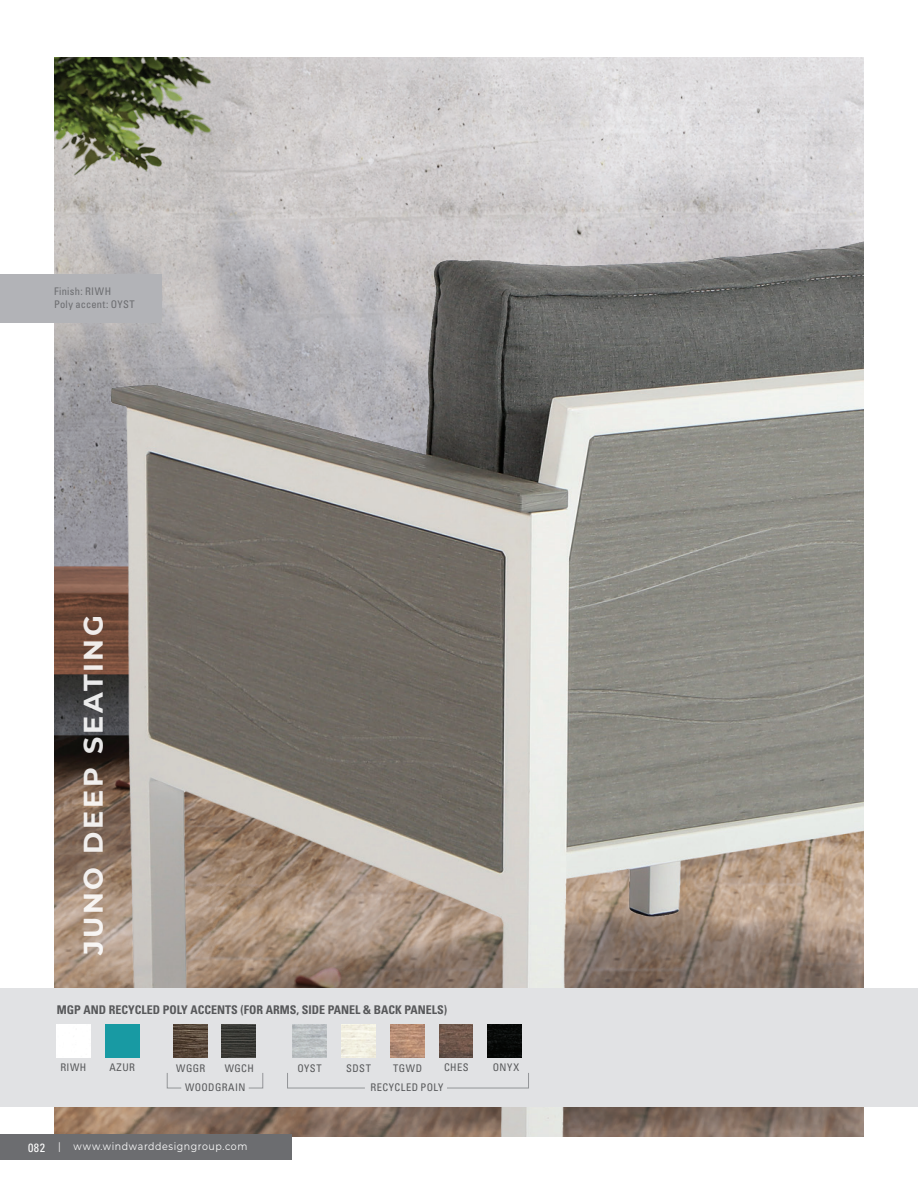
<style>
.page{position:relative;width:918px;height:1188px;background:#fff}
.page>*{position:absolute;margin:0;border:0;box-sizing:border-box;transform-origin:0 0}
.t1{font:700 27px "Montserrat";letter-spacing:.1em;color:#fff}
.t2{font:700 condensed 12px "Univers LT Std";color:#57585a}
.t3{font:condensed 10.5px "Univers LT Std";letter-spacing:.04em;color:#57585a}
.t4{font:10.5px "Montserrat";letter-spacing:.06em;color:#fff;scale:.9 1}
.t5{font:condensed 10.5px/12.6px "Univers LT Std";letter-spacing:.025em;color:#6c6d70}
.s1{font-family:"Univers LT Std";font-stretch:condensed;font-size:12px}
</style>
<div class="page">
<img style="left:54px;top:57px;width:810px;height:1077px">
<div style="left:0;top:275px;width:162px;height:48px;background:#b2b3b7"></div>
<img style="left:91px;top:165px;width:773px;height:971px">
<div style="left:0;top:988px;width:918px;height:118px;background:#e1e2e4"></div>
<img style="left:57px;top:1024px;width:34px;height:34px">
<img style="left:105px;top:1024px;width:34px;height:34px">
<img style="left:173px;top:1024px;width:34px;height:34px">
<img style="left:222px;top:1024px;width:34px;height:34px">
<img style="left:293px;top:1024px;width:34px;height:34px">
<img style="left:342px;top:1024px;width:33px;height:34px">
<img style="left:390px;top:1024px;width:34px;height:34px">
<img style="left:439px;top:1024px;width:34px;height:34px">
<img style="left:488px;top:1024px;width:33px;height:34px">
<svg style="left:166px;top:1073px;width:16px;height:16px"></svg>
<svg style="left:287px;top:1073px;width:78px;height:16px"></svg>
<svg style="left:248px;top:1073px;width:16px;height:16px"></svg>
<svg style="left:447px;top:1073px;width:82px;height:16px"></svg>
<div style="left:0;top:1134px;width:292px;height:26px;background:#6c6d70"></div>
<p class="t5" style="left:54px;top:285px;width:82px">Finish: RIWH<br>Poly accent: OYST</p>
<h1 class="t1" style="left:74px;top:955px;width:341px;rotate:-90deg">JUNO DEEP SEATING</h1>
<p class="t2" style="left:57px;top:1003px;width:392px">MGP AND RECYCLED POLY ACCENTS (FOR ARMS, SIDE PANEL &amp; BACK PANELS)</p>
<p class="t3" style="left:60px;top:1061px;width:28px">RIWH</p>
<p class="t3" style="left:109px;top:1061px;width:27px">AZUR</p>
<p class="t3" style="left:176px;top:1061px;width:31px">WGGR</p>
<p class="t3" style="left:225px;top:1061px;width:31px">WGCH</p>
<p class="t3" style="left:297px;top:1061px;width:26px">OYST</p>
<p class="t3" style="left:444px;top:1060px;width:26px">CHES</p>
<p class="t3" style="left:493px;top:1060px;width:28px">ONYX</p>
<p class="t3" style="left:185px;top:1081px;width:62px">WOODGRAIN</p>
<p class="t3" style="left:371px;top:1081px;width:74px">RECYCLED POLY</p>
<p class="t3" style="left:346px;top:1061px;width:26px">SDST</p>
<p class="t3" style="left:393px;top:1061px;width:31px">TGWD</p>
<p class="t4" style="left:28px;top:1139px;width:245px"><span class="s1">082</span> | www.windwarddesigngroup.com</p>
</div>
